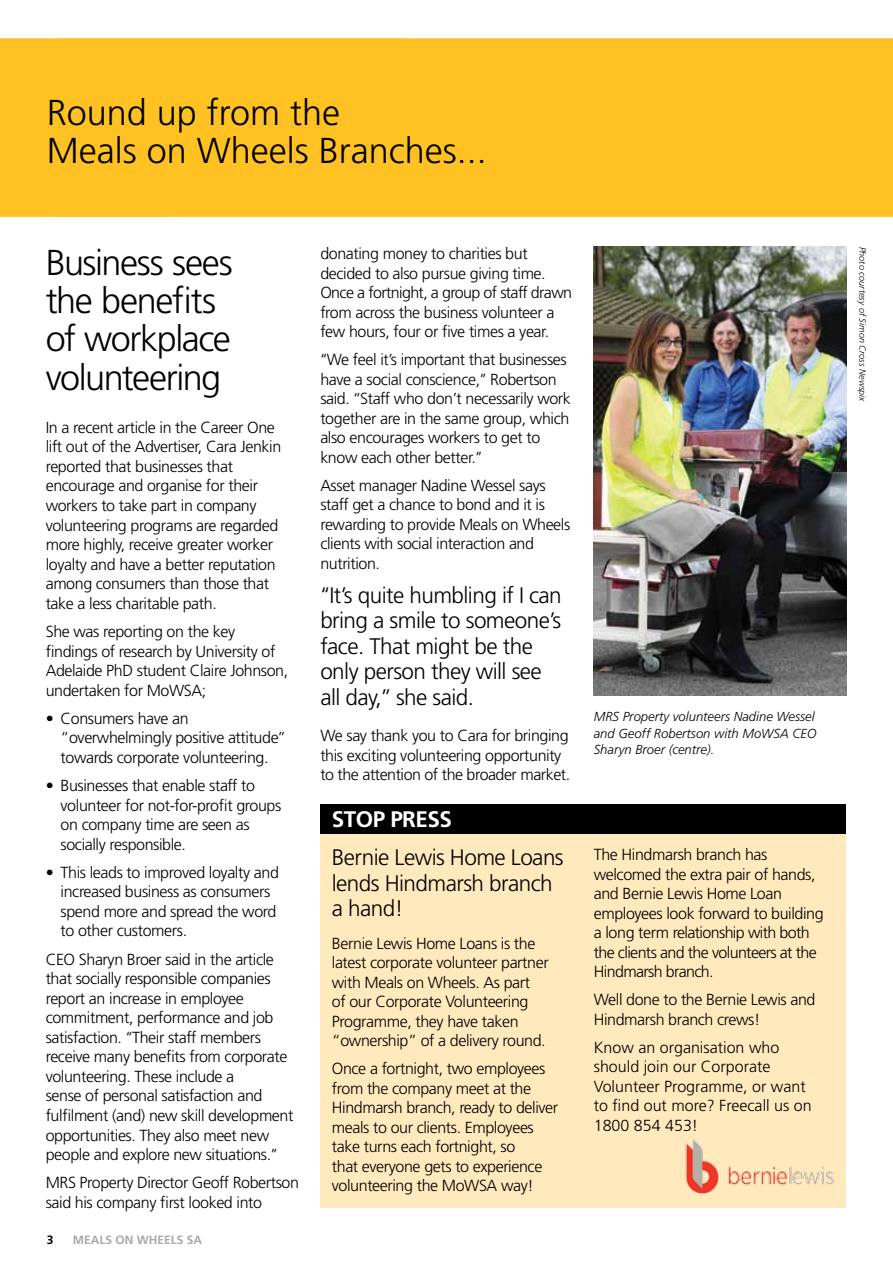
<style>
.page{position:relative;width:893px;height:1263px;background:#fff}
.page>*{position:absolute;margin:0;border:0;box-sizing:border-box;transform-origin:0 0}
.t1{font:300 36px/38.2px "Frutiger";letter-spacing:-.03em;color:#000}
.t2{font:300 36px/38.2px "Frutiger";color:#000}
.t3{font:300 22.5px/25.5px "Frutiger";letter-spacing:-.025em;color:#000}
.t4{font:700 22.5px "Frutiger";letter-spacing:-.025em;color:#fff}
.t5{font:300 16.05px/19.5px "Frutiger";letter-spacing:-.025em;color:#000}
.t6{font:300 16.05px/19.5px "Frutiger";color:#000}
.t7{font:italic 300 13.05px/16.5px "Frutiger";color:#000}
.t8{font:700 12px "Frutiger";color:#a7a9ac}
.t9{font:700 12px "Frutiger";color:#000}
.t10{font:italic 300 9px "Frutiger";letter-spacing:.01em;color:#000}
</style>
<div class="page">
<div style="left:320px;top:833px;width:526px;height:375px;background:#ffe9bd"></div>
<div style="left:0;top:38px;width:38px;height:179px;background:#ffc222"></div>
<div style="left:38px;top:38px;width:855px;height:179px;background:#ffc222"></div>
<img style="left:594px;top:247px;width:252px;height:449px">
<div style="left:320px;top:804px;width:526px;height:29px;background:#000"></div>
<img style="left:685px;top:1139px;width:150px;height:55px">
<h1 class="t2" style="left:47px;top:93px;width:442px">Round up from the<br>Meals on Wheels Branches...</h1>
<h1 class="t1" style="left:46px;top:243px;width:189px">Business sees the benefits of workplace volunteering</h1>
<p class="t5" style="left:46px;top:417px;width:237px">In a recent article in the Career One lift out of the Advertiser, Cara Jenkin reported that businesses that encourage and organise for their workers to take part in company volunteering programs are regarded more highly, receive greater worker loyalty and have a better reputation among consumers than those that take a less charitable path.</p>
<p class="t5" style="left:46px;top:622px;width:244px">She was reporting on the key findings of research by University of<br>Adelaide PhD student Claire Johnson, undertaken for MoWSA;</p>
<p class="t5" style="left:61px;top:708px;width:226px;text-indent:-15px">• Consumers have an “overwhelmingly positive attitude’’ towards corporate volunteering.</p>
<p class="t5" style="left:61px;top:776px;width:222px;text-indent:-15px">• Businesses that enable staff to volunteer for not-for-profit groups on company time are seen as socially responsible.</p>
<p class="t5" style="left:61px;top:862px;width:220px;text-indent:-15px">• This leads to improved loyalty and increased business as consumers spend more and spread the word to other customers.</p>
<p class="t5" style="left:46px;top:949px;width:249px">CEO Sharyn Broer said in the article that socially responsible companies report an increase in employee commitment, performance and job satisfaction. ‘‘Their staff members receive many benefits from corporate volunteering. These include a<br>sense of personal satisfaction and fulfilment (and) new skill development opportunities. They also meet new people and explore new situations.’’</p>
<p class="t5" style="left:46px;top:1173px;width:255px">MRS Property Director Geoff Robertson said his company first looked into</p>
<p class="t9" style="left:47px;top:1233px;width:8px">3</p>
<p class="t8" style="left:73px;top:1233px;width:131px">MEALS ON WHEELS SA</p>
<p class="t5" style="left:320px;top:244px;width:253px">donating money to charities but decided to also pursue giving time.<br>Once a fortnight, a group of staff drawn from across the business volunteer a few hours, four or five times a year.</p>
<p class="t5" style="left:320px;top:350px;width:252px">‘‘We feel it’s important that businesses have a social conscience,’’ Robertson said. ‘‘Staff who don’t necessarily work together are in the same group, which also encourages workers to get to know each other better.’’</p>
<p class="t5" style="left:320px;top:475px;width:251px">Asset manager Nadine Wessel says staff get a chance to bond and it is rewarding to provide Meals on Wheels clients with social interaction and nutrition.</p>
<h2 class="t3" style="left:320px;top:582px;width:243px">‘‘It’s quite humbling if I can bring a smile to someone’s face. That might be the only person they will see all day,’’ she said.</h2>
<p class="t5" style="left:320px;top:726px;width:251px">We say thank you to Cara for bringing this exciting volunteering opportunity to the attention of the broader market.</p>
<h2 class="t4" style="left:332px;top:806px;width:122px">STOP PRESS</h2>
<h2 class="t3" style="left:332px;top:845px;width:233px">Bernie Lewis Home Loans lends Hindmarsh branch a hand!</h2>
<p class="t5" style="left:332px;top:933px;width:218px">Bernie Lewis Home Loans is the latest corporate volunteer partner with Meals on Wheels. As part<br>of our Corporate Volunteering<br>Programme, they have taken “ownership” of a delivery round.</p>
<p class="t5" style="left:332px;top:1059px;width:228px">Once a fortnight, two employees from the company meet at the<br>Hindmarsh branch, ready to deliver meals to our clients. Employees take turns each fortnight, so<br>that everyone gets to experience volunteering the MoWSA way!</p>
<p class="t7" style="left:594px;top:708px;width:224px">MRS Property volunteers Nadine Wessel and Geoff Robertson with MoWSA CEO<br>Sharyn Broer (centre).</p>
<p class="t5" style="left:594px;top:845px;width:231px">The Hindmarsh branch has welcomed the extra pair of hands, and Bernie Lewis Home Loan employees look forward to building a long term relationship with both the clients and the volunteers at the<br>Hindmarsh branch.</p>
<p class="t5" style="left:594px;top:990px;width:223px">Well done to the Bernie Lewis and<br>Hindmarsh branch crews!</p>
<p class="t6" style="left:594px;top:1038px;width:219px">Know an organisation who should join our Corporate<br>Volunteer Programme, or want to find out more? Freecall us on<br>1800 854 453!</p>
<p class="t10" style="left:868px;top:247px;width:157px;rotate:90deg">Photo courtesy of Simon Cross Newspix</p>
</div>
